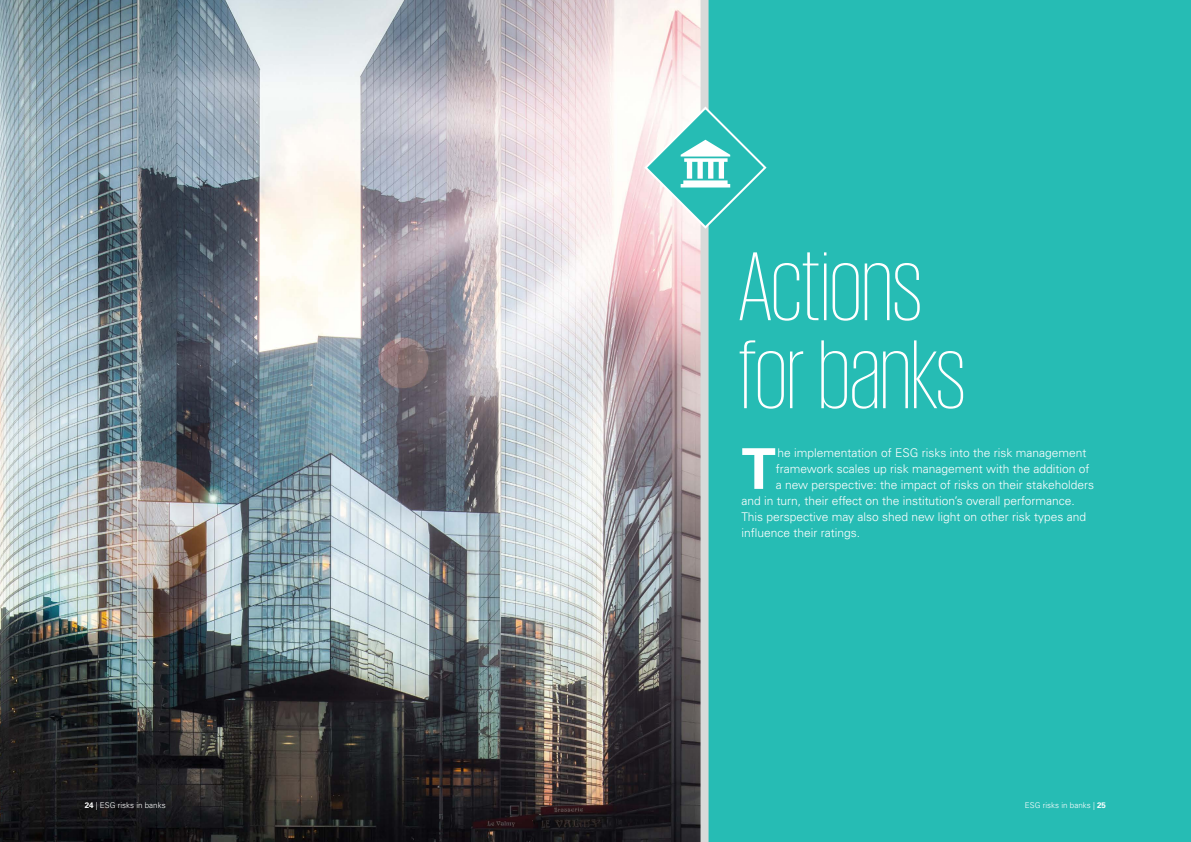
<style>
.page{position:relative;width:1191px;height:842px;background:#fff}
.page>*{position:absolute;margin:0;border:0;box-sizing:border-box;transform-origin:0 0}
.t1{font:200 100px/88px "KPMG";color:#fff}
.t2{font:700 56.3px "Univers LT Std";color:#fff}
.t3{font:300 12px "Univers LT Std";color:#fff}
.t4{font:300 8px "Univers LT Std";color:#fff}
.s1{font-weight:700}
</style>
<div class="page">
<img style="left:0;top:0;width:700px;height:842px">
<div style="left:704px;top:0;width:487px;height:842px;background:#26bcb4"></div>
<div style="left:700px;top:0;width:8px;height:842px;background:#d8dad9"></div>
<svg style="left:643px;top:105px;width:124px;height:125px"></svg>
<p class="t4" style="left:85px;top:801px;width:82px"><span class="s1">24</span> | ESG risks in banks</p>
<h1 class="t1" style="left:738px;top:240px;width:229px">Actions for banks</h1>
<h2 class="t2" style="left:741px;top:436px;width:36px">T</h2>
<p class="t3" style="left:777px;top:445px;width:310px">he implementation of ESG risks into the risk management</p>
<p class="t3" style="left:776px;top:461px;width:315px">framework scales up risk management with the addition of</p>
<p class="t3" style="left:776px;top:477px;width:320px">a new perspective: the impact of risks on their stakeholders</p>
<p class="t3" style="left:741px;top:493px;width:335px">and in turn, their effect on the institution’s overall performance.</p>
<p class="t3" style="left:741px;top:509px;width:346px">This perspective may also shed new light on other risk types and</p>
<p class="t3" style="left:741px;top:525px;width:120px">influence their ratings.</p>
<p class="t4" style="left:1025px;top:801px;width:82px">ESG risks in banks | <span class="s1">25</span></p>
</div>
